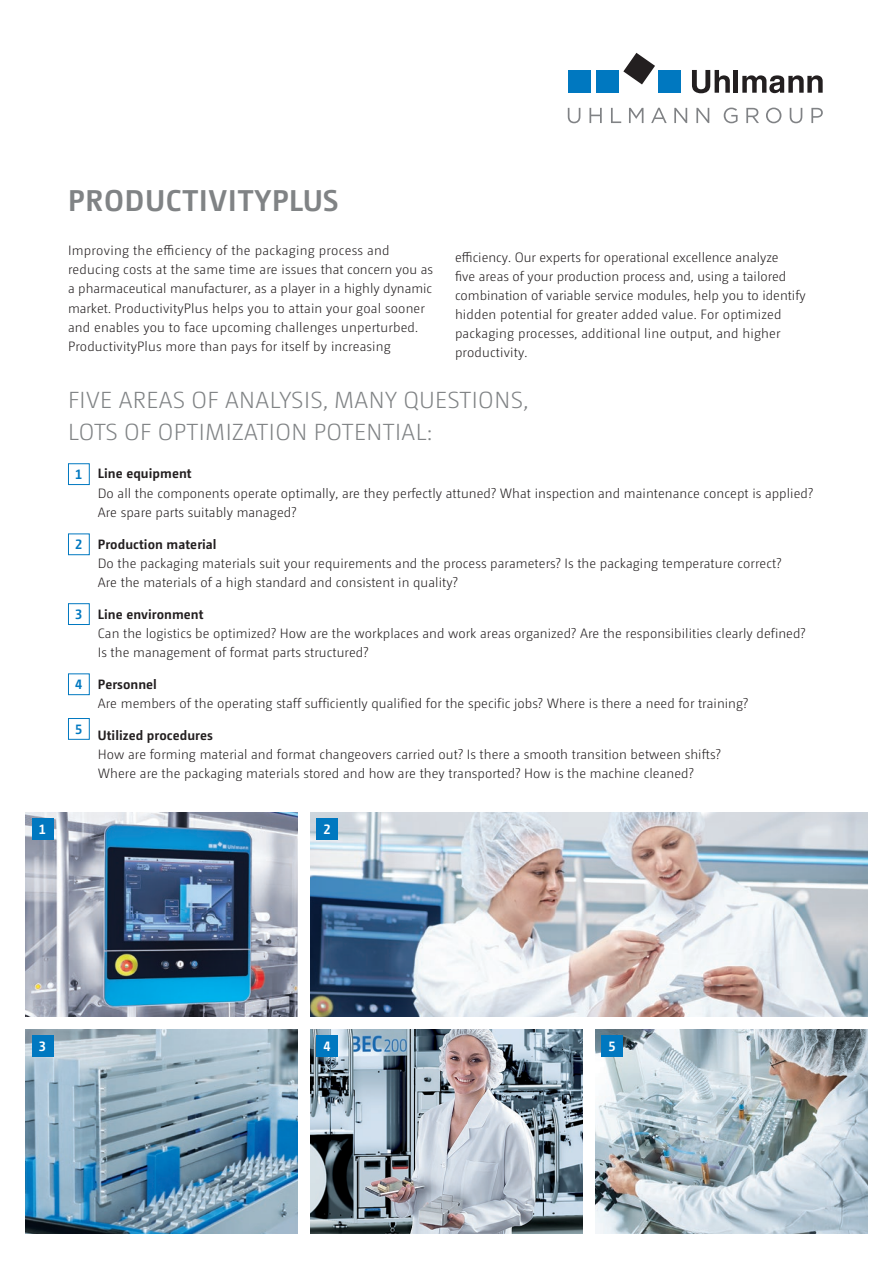
<style>
.page{position:relative;width:893px;height:1263px;background:#fff}
.page>*{position:absolute;margin:0;border:0;box-sizing:border-box;transform-origin:0 0}
.t1{font:700 30px "Camingo Dos Pro";letter-spacing:.03em;color:#808385}
.t2{font:300 23.25px/32px "Camingo Dos Pro";letter-spacing:.02em;color:#808385}
.t3{font:300 13.5px/19.2px "Camingo Dos Pro";letter-spacing:.005em;color:#231f20}
.t4{font:700 13.5px "Camingo Dos Pro";letter-spacing:.005em;color:#231f20}
.t5{font:700 13.5px "Camingo Dos Pro";color:#0078c0}
.t6{font:700 13.5px "Camingo Dos Pro";color:#fff}
</style>
<div class="page">
<svg style="left:623px;top:53px;width:32px;height:31px"></svg>
<div style="left:568px;top:70px;width:22px;height:23px;background:#0078c0"></div>
<div style="left:596px;top:70px;width:23px;height:23px;background:#0078c0"></div>
<div style="left:658px;top:70px;width:23px;height:23px;background:#0078c0"></div>
<svg style="left:692px;top:70px;width:38px;height:23px"></svg>
<hr style="left:734px;top:70px;width:4px;height:23px;background:#231f20">
<svg style="left:742px;top:75px;width:81px;height:18px"></svg>
<svg style="left:568px;top:108px;width:255px;height:15px"></svg>
<div style="left:68px;top:463px;width:22px;height:22px;border:1px solid #0078c0"></div>
<div style="left:68px;top:534px;width:22px;height:21px;border:1px solid #0078c0"></div>
<div style="left:68px;top:603px;width:22px;height:22px;border:1px solid #0078c0"></div>
<div style="left:68px;top:674px;width:22px;height:21px;border:1px solid #0078c0"></div>
<div style="left:68px;top:718px;width:22px;height:21px;border:1px solid #0078c0"></div>
<img style="left:26px;top:1029px;width:272px;height:204px">
<img style="left:310px;top:1029px;width:273px;height:204px">
<img style="left:310px;top:812px;width:557px;height:204px">
<img style="left:26px;top:812px;width:272px;height:204px">
<img style="left:595px;top:1029px;width:272px;height:204px">
<div style="left:32px;top:819px;width:21px;height:21px;background:#0078c0"></div>
<div style="left:32px;top:1035px;width:21px;height:22px;background:#0078c0"></div>
<div style="left:317px;top:1035px;width:21px;height:22px;background:#0078c0"></div>
<div style="left:602px;top:1035px;width:21px;height:22px;background:#0078c0"></div>
<div style="left:317px;top:819px;width:21px;height:21px;background:#0078c0"></div>
<h1 class="t1" style="left:68px;top:182px;width:272px">PRODUCTIVITYPLUS</h1>
<p class="t3" style="left:68px;top:241px;width:366px">Improving the efficiency of the packaging process and reducing costs at the same time are issues that concern you as a pharmaceutical manufacturer, as a player in a highly dynamic market. ProductivityPlus helps you to attain your goal sooner and enables you to face upcoming challenges unperturbed.<br>ProductivityPlus more than pays for itself by increasing</p>
<p class="t3" style="left:455px;top:247px;width:352px">efficiency. Our experts for operational excellence analyze<br>five areas of your production process and, using a tailored combination of variable service modules, help you to identify hidden potential for greater added value. For optimized packaging processes, additional line output, and higher productivity.</p>
<h2 class="t2" style="left:68px;top:384px;width:462px">FIVE AREAS OF ANALYSIS, MANY QUESTIONS,<br>LOTS OF OPTIMIZATION POTENTIAL:</h2>
<p class="t6" style="left:39px;top:821px;width:9px">1</p>
<p class="t5" style="left:75px;top:466px;width:9px">1</p>
<p class="t5" style="left:75px;top:536px;width:9px">2</p>
<p class="t5" style="left:75px;top:606px;width:9px">3</p>
<p class="t5" style="left:75px;top:676px;width:9px">4</p>
<p class="t5" style="left:75px;top:721px;width:9px">5</p>
<p class="t4" style="left:98px;top:465px;width:95px">Line equipment</p>
<p class="t3" style="left:98px;top:483px;width:717px">Do all the components operate optimally, are they perfectly attuned? What inspection and maintenance concept is applied?<br>Are spare parts suitably managed?</p>
<p class="t4" style="left:98px;top:536px;width:120px">Production material</p>
<p class="t3" style="left:98px;top:553px;width:685px">Do the packaging materials suit your requirements and the process parameters? Is the packaging temperature correct?<br>Are the materials of a high standard and consistent in quality?</p>
<p class="t4" style="left:98px;top:606px;width:107px">Line environment</p>
<p class="t3" style="left:98px;top:624px;width:709px">Can the logistics be optimized? How are the workplaces and work areas organized? Are the responsibilities clearly defined?<br>Is the management of format parts structured?</p>
<p class="t4" style="left:98px;top:676px;width:61px">Personnel</p>
<p class="t3" style="left:98px;top:694px;width:652px">Are members of the operating staff sufficiently qualified for the specific jobs? Where is there a need for training?</p>
<p class="t4" style="left:98px;top:727px;width:117px">Utilized procedures</p>
<p class="t3" style="left:98px;top:745px;width:624px">How are forming material and format changeovers carried out? Is there a smooth transition between shifts?<br>Where are the packaging materials stored and how are they transported? How is the machine cleaned?</p>
<p class="t6" style="left:324px;top:821px;width:9px">2</p>
<p class="t6" style="left:39px;top:1038px;width:9px">3</p>
<p class="t6" style="left:324px;top:1038px;width:9px">4</p>
<p class="t6" style="left:608px;top:1038px;width:9px">5</p>
</div>
